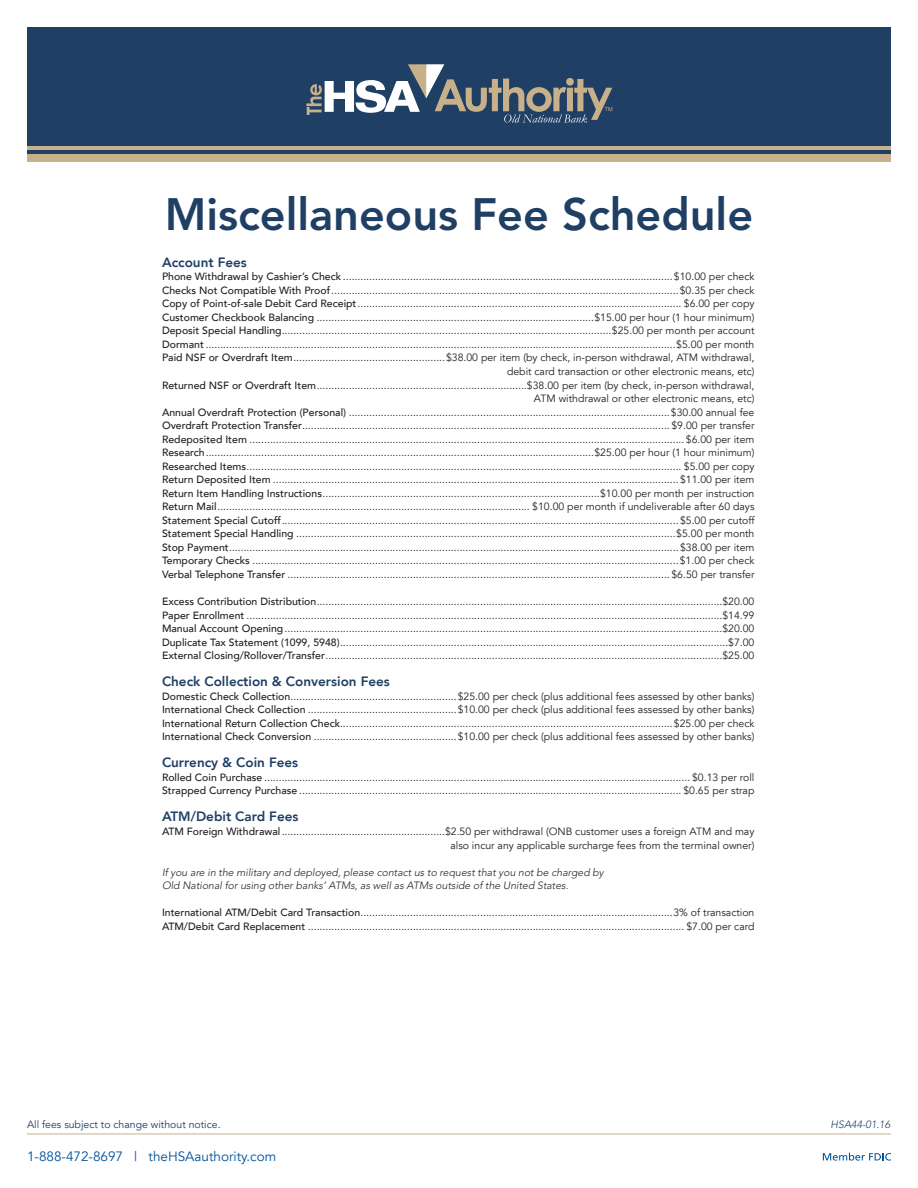
<style>
.page{position:relative;width:918px;height:1188px;background:#fff}
.page>*{position:absolute;margin:0;border:0;box-sizing:border-box;transform-origin:0 0}
.t1{font:800 45px "Avenir LT Std";color:#1f3f65}
.t2{font:800 13.5px "Avenir LT";color:#1f3f65}
.t3{font:13.5px "Avenir LT";color:#01529a}
.t4{font:10.5px/13.5px "Avenir LT";color:#231f20;text-align:right}
.t5{font:italic 300 10.5px/13.5px "Avenir LT Std";color:#231f20}
.t6{font:10.5px "Avenir LT";color:#1f3f65}
.t7{font:italic 300 10.5px "Avenir LT Std";color:#1f3f65}
.s1{font-weight:500}
</style>
<div class="page">
<div style="left:27px;top:27px;width:864px;height:135px;background:#1f3f65"></div>
<div style="left:27px;top:154px;width:864px;height:8px;background:#c8b08b"></div>
<hr style="left:27px;top:146px;width:864px;height:4px;background:#c8b08b">
<svg style="left:306px;top:64px;width:306px;height:59px"></svg>
<hr style="left:27px;top:1134px;width:864px;height:1px;background:#c8b08b">
<svg style="left:823px;top:1153px;width:68px;height:8px"></svg>
<h1 class="t1" style="left:165px;top:188px;width:590px">Miscellaneous Fee Schedule</h1>
<p class="t2" style="left:162px;top:254px;width:86px">Account Fees</p>
<p class="t4" style="left:162px;top:270px;width:594px"><span class="s1">Phone Withdrawal by Cashier’s Check</span> .................................................................................................................$10.00 per check <span class="s1">Checks Not Compatible With Proof</span>.......................................................................................................................$0.35 per check <span class="s1">Copy of Point-of-sale Debit Card Receipt</span>............................................................................................................... $6.00 per copy <span class="s1">Customer Checkbook Balancing</span> ...............................................................................................$15.00 per hour (1 hour minimum)<br><span class="s1">Deposit Special Handling</span>.................................................................................................................$25.00 per month per account <span class="s1">Dormant</span> .................................................................................................................................................................$5.00 per month <span class="s1">Paid NSF or Overdraft Item</span>....................................................$38.00 per item (by check, in-person withdrawal, ATM withdrawal, debit card transaction or other electronic means, etc)<br><span class="s1">Returned NSF or Overdraft Item</span>........................................................................$38.00 per item (by check, in-person withdrawal, ATM withdrawal or other electronic means, etc)<br><span class="s1">Annual Overdraft Protection (Personal)</span> ..............................................................................................................$30.00 annual fee <span class="s1">Overdraft Protection Transfer</span>.............................................................................................................................. $9.00 per transfer <span class="s1">Redeposited Item</span> .....................................................................................................................................................$6.00 per item <span class="s1">Research</span>.....................................................................................................................................$25.00 per hour (1 hour minimum)<br><span class="s1">Researched Items</span>..................................................................................................................................................... $5.00 per copy <span class="s1">Return Deposited Item</span> ...........................................................................................................................................$11.00 per item <span class="s1">Return Item Handling Instructions</span>...............................................................................................$10.00 per month per instruction <span class="s1">Return Mail</span>........................................................................................................... $10.00 per month if undeliverable after 60 days <span class="s1">Statement Special Cutoff</span>........................................................................................................................................$5.00 per cutoff <span class="s1">Statement Special Handling</span> ..................................................................................................................................$5.00 per month <span class="s1">Stop Payment</span>..........................................................................................................................................................$38.00 per item <span class="s1">Temporary Checks</span> ..................................................................................................................................................$1.00 per check <span class="s1">Verbal Telephone Transfer</span> ................................................................................................................................... $6.50 per transfer</p>
<p class="t4" style="left:162px;top:595px;width:594px;text-align:justify"><span class="s1">Excess Contribution Distribution</span>...........................................................................................................................................$20.00<br><span class="s1">Paper Enrollment</span> ...................................................................................................................................................................$14.99<br><span class="s1">Manual Account Opening</span>......................................................................................................................................................$20.00<br><span class="s1">Duplicate Tax Statement (1099, 5948)</span>.....................................................................................................................................$7.00<br><span class="s1">External Closing/Rollover/Transfer</span>........................................................................................................................................$25.00</p>
<p class="t2" style="left:162px;top:673px;width:229px">Check Collection &amp; Conversion Fees</p>
<p class="t4" style="left:162px;top:690px;width:594px;text-align:justify"><span class="s1">Domestic Check Collection</span>.........................................................$25.00 per check (plus additional fees assessed by other banks)<br><span class="s1">International Check Collection</span> ...................................................$10.00 per check (plus additional fees assessed by other banks)<br><span class="s1">International Return Collection Check</span>..................................................................................................................$25.00 per check <span class="s1">International Check Conversion</span> .................................................$10.00 per check (plus additional fees assessed by other banks)</p>
<p class="t2" style="left:162px;top:755px;width:138px">Currency &amp; Coin Fees</p>
<p class="t4" style="left:162px;top:771px;width:594px;text-align:left"><span class="s1">Rolled Coin Purchase</span> .................................................................................................................................................. $0.13 per roll<br><span class="s1">Strapped Currency Purchase</span> ................................................................................................................................... $0.65 per strap</p>
<p class="t2" style="left:162px;top:809px;width:138px">ATM/Debit Card Fees</p>
<p class="t4" style="left:162px;top:825px;width:594px"><span class="s1">ATM Foreign Withdrawal</span>........................................................$2.50 per withdrawal (ONB customer uses a foreign ATM and may also incur any applicable surcharge fees from the terminal owner)</p>
<p class="t5" style="left:162px;top:865px;width:443px">If you are in the military and deployed, please contact us to request that you not be charged by<br>Old National for using other banks’ ATMs, as well as ATMs outside of the United States.</p>
<p class="t4" style="left:162px;top:906px;width:594px;text-align:left"><span class="s1">International ATM/Debit Card Transaction</span>...........................................................................................................3% of transaction<br><span class="s1">ATM/Debit Card Replacement</span> ................................................................................................................................. $7.00 per card</p>
<p class="t6" style="left:27px;top:1118px;width:195px">All fees subject to change without notice.</p>
<p class="t3" style="left:27px;top:1148px;width:251px">1-888-472-8697 | theHSAauthority.com</p>
<p class="t7" style="left:831px;top:1118px;width:61px">HSA44-01.16</p>
</div>
